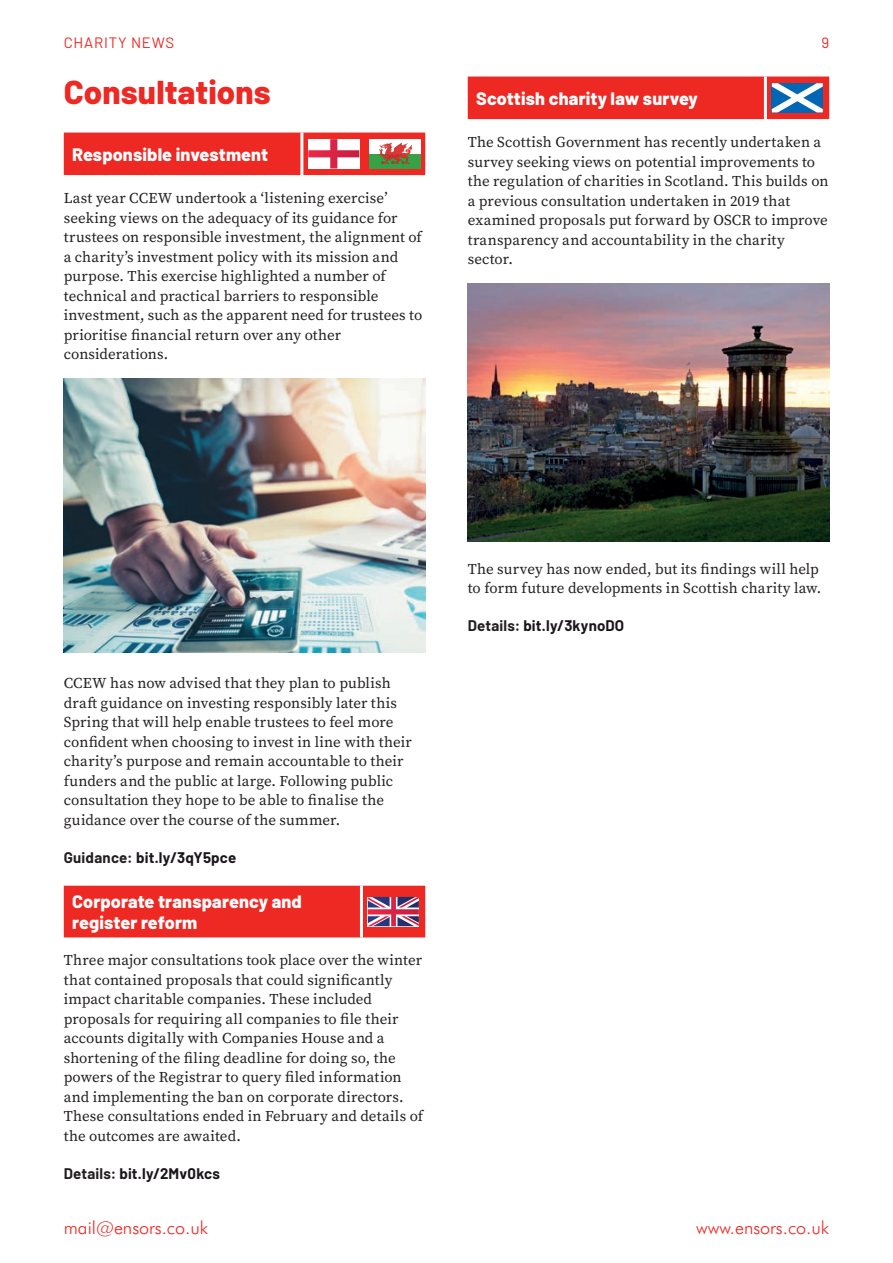
<style>
.page{position:relative;width:893px;height:1263px;background:#fff}
.page>*{position:absolute;margin:0;border:0;box-sizing:border-box;transform-origin:0 0}
.t1{font:800 33px "Barlow";letter-spacing:.005em;color:#ee2823}
.t2{font:800 18px/21px "Barlow";letter-spacing:.005em;color:#fff}
.t3{font:300 18px "Futura BT";color:#ee2823}
.t4{font:15px/19.5px "Source Serif Pro";letter-spacing:.005em;color:#231f20}
.t5{font:700 15px "Barlow";letter-spacing:.01em;color:#1b151b}
.t6{font:15px "Barlow";letter-spacing:.05em;color:#ee2823}
.s1{color:#231f20}
</style>
<div class="page">
<svg style="left:64px;top:133px;width:361px;height:42px;background:#e6453f"></svg>
<img style="left:64px;top:379px;width:361px;height:274px">
<svg style="left:64px;top:886px;width:361px;height:51px;background:#e8302e"></svg>
<svg style="left:468px;top:77px;width:361px;height:42px;background:#e03636"></svg>
<img style="left:468px;top:284px;width:361px;height:257px">
<p class="t6" style="left:64px;top:32px;width:112px">CHARITY NEWS</p>
<p class="t6" style="left:821px;top:32px;width:9px">9</p>
<h1 class="t1" style="left:64px;top:67px;width:208px">Consultations</h1>
<p class="t2" style="left:72px;top:142px;width:197px">Responsible investment</p>
<p class="t4" style="left:64px;top:188px;width:360px">Last year CCEW undertook a ‘listening exercise’ seeking views on the adequacy of its guidance for trustees on responsible investment, the alignment of a charity’s investment policy with its mission and purpose. This exercise highlighted a number of technical and practical barriers to responsible investment, such as the apparent need for trustees to prioritise financial return over any other considerations.</p>
<p class="t2" style="left:476px;top:86px;width:223px">Scottish charity law survey</p>
<p class="t4" style="left:468px;top:132px;width:362px">The Scottish Government has recently undertaken a survey seeking views on potential improvements to the regulation of charities in Scotland. This builds on a previous consultation undertaken in 2019 that examined proposals put forward by OSCR to improve transparency and accountability in the charity sector.</p>
<p class="t4" style="left:64px;top:673px;width:350px">CCEW has now advised that they plan to publish draft guidance on investing responsibly later this Spring that will help enable trustees to feel more confident when choosing to invest in line with their charity’s purpose and remain accountable to their funders and the public at large. Following public consultation they hope to be able to finalise the guidance over the course of the summer.</p>
<p class="t5" style="left:64px;top:846px;width:174px"><span class="s1">Guidance:</span> bit.ly/3qY5pce</p>
<p class="t2" style="left:72px;top:890px;width:231px">Corporate transparency and register reform</p>
<p class="t4" style="left:64px;top:951px;width:361px">Three major consultations took place over the winter that contained proposals that could significantly impact charitable companies. These included proposals for requiring all companies to file their accounts digitally with Companies House and a shortening of the filing deadline for doing so, the powers of the Registrar to query filed information and implementing the ban on corporate directors.<br>These consultations ended in February and details of the outcomes are awaited.</p>
<p class="t5" style="left:64px;top:1162px;width:158px"><span class="s1">Details:</span> bit.ly/2Mv0kcs</p>
<p class="t4" style="left:468px;top:559px;width:355px">The survey has now ended, but its findings will help to form future developments in Scottish charity law.</p>
<p class="t5" style="left:468px;top:615px;width:158px"><span class="s1">Details:</span> bit.ly/3kynoDO</p>
<p class="t3" style="left:64px;top:1216px;width:146px">mail@ensors.co.uk</p>
<p class="t3" style="left:696px;top:1216px;width:134px">www.ensors.co.uk</p>
</div>
